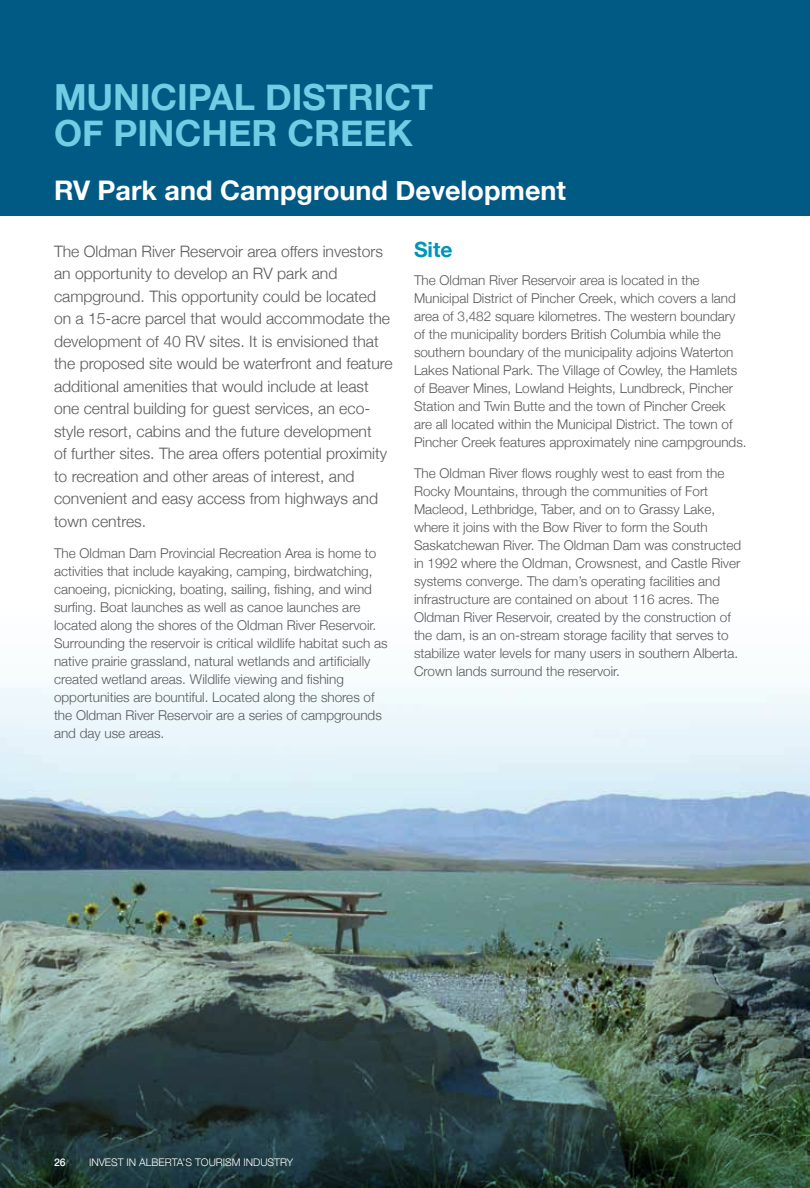
<style>
.page{position:relative;width:810px;height:1188px;background:#fff}
.page>*{position:absolute;margin:0;border:0;box-sizing:border-box;transform-origin:0 0}
.t1{font:700 36px/36px "Helvetica Neue";color:#70cde3}
.t2{font:700 27px "Helvetica Neue";color:#fff}
.t3{font:700 21px "Helvetica Neue";color:#0095b7}
.t4{font:300 15.75px/22.5px "Helvetica Neue";color:#58595b}
.t5{font:300 13.5px/18px "Helvetica Neue";color:#58595b}
.t6{font:300 10.5px "Helvetica Neue";color:#fff}
.t7{font:500 10.5px "Helvetica Neue";color:#fff}
</style>
<div class="page">
<div style="left:0;top:0;width:810px;height:216px;background:#005a84"></div>
<img style="left:0;top:688px;width:810px;height:500px">
<h1 class="t1" style="left:54px;top:78px;width:381px">Municipal District of Pincher Creek</h1>
<h2 class="t2" style="left:54px;top:174px;width:514px">RV Park and Campground Development</h2>
<p class="t4" style="left:54px;top:239px;width:340px">The Oldman River Reservoir area offers investors an opportunity to develop an RV park and campground. This opportunity could be located on a 15-acre parcel that would accommodate the development of 40 RV sites. It is envisioned that the proposed site would be waterfront and feature additional amenities that would include at least one central building for guest services, an eco&shy;style resort, cabins and the future development<br>of further sites. The area offers potential proximity to recreation and other areas of interest, and convenient and easy access from highways and town centres.</p>
<p class="t5" style="left:54px;top:544px;width:335px">The Oldman Dam Provincial Recreation Area is home to activities that include kayaking, camping, birdwatching, canoeing, picnicking, boating, sailing, fishing, and wind surfing. Boat launches as well as canoe launches are located along the shores of the Oldman River Reservoir.<br>Surrounding the reservoir is critical wildlife habitat such as native prairie grassland, natural wetlands and artificially created wetland areas. Wildlife viewing and fishing opportunities are bountiful. Located along the shores of the Oldman River Reservoir are a series of campgrounds and day use areas.</p>
<h3 class="t3" style="left:414px;top:237px;width:40px">Site</h3>
<p class="t5" style="left:414px;top:271px;width:334px">The Oldman River Reservoir area is located in the Municipal District of Pincher Creek, which covers a land area of 3,482 square kilometres. The western boundary of the municipality borders British Columbia while the southern boundary of the municipality adjoins Waterton Lakes National Park. The Village of Cowley, the Hamlets of Beaver Mines, Lowland Heights, Lundbreck, Pincher Station and Twin Butte and the town of Pincher Creek are all located within the Municipal District. The town of Pincher Creek features approximately nine campgrounds.</p>
<p class="t5" style="left:414px;top:464px;width:329px">The Oldman River flows roughly west to east from the Rocky Mountains, through the communities of Fort Macleod, Lethbridge, Taber, and on to Grassy Lake, where it joins with the Bow River to form the South Saskatchewan River. The Oldman Dam was constructed in 1992 where the Oldman, Crowsnest, and Castle River systems converge. The dam’s operating facilities and infrastructure are contained on about 116 acres. The Oldman River Reservoir, created by the construction of the dam, is an on-stream storage facility that serves to stabilize water levels for many users in southern Alberta.<br>Crown lands surround the reservoir.</p>
<p class="t7" style="left:54px;top:1156px;width:13px">26</p>
<p class="t6" style="left:89px;top:1156px;width:206px">INVEST IN ALBERTA’S TOURISM INDUSTRY</p>
</div>
